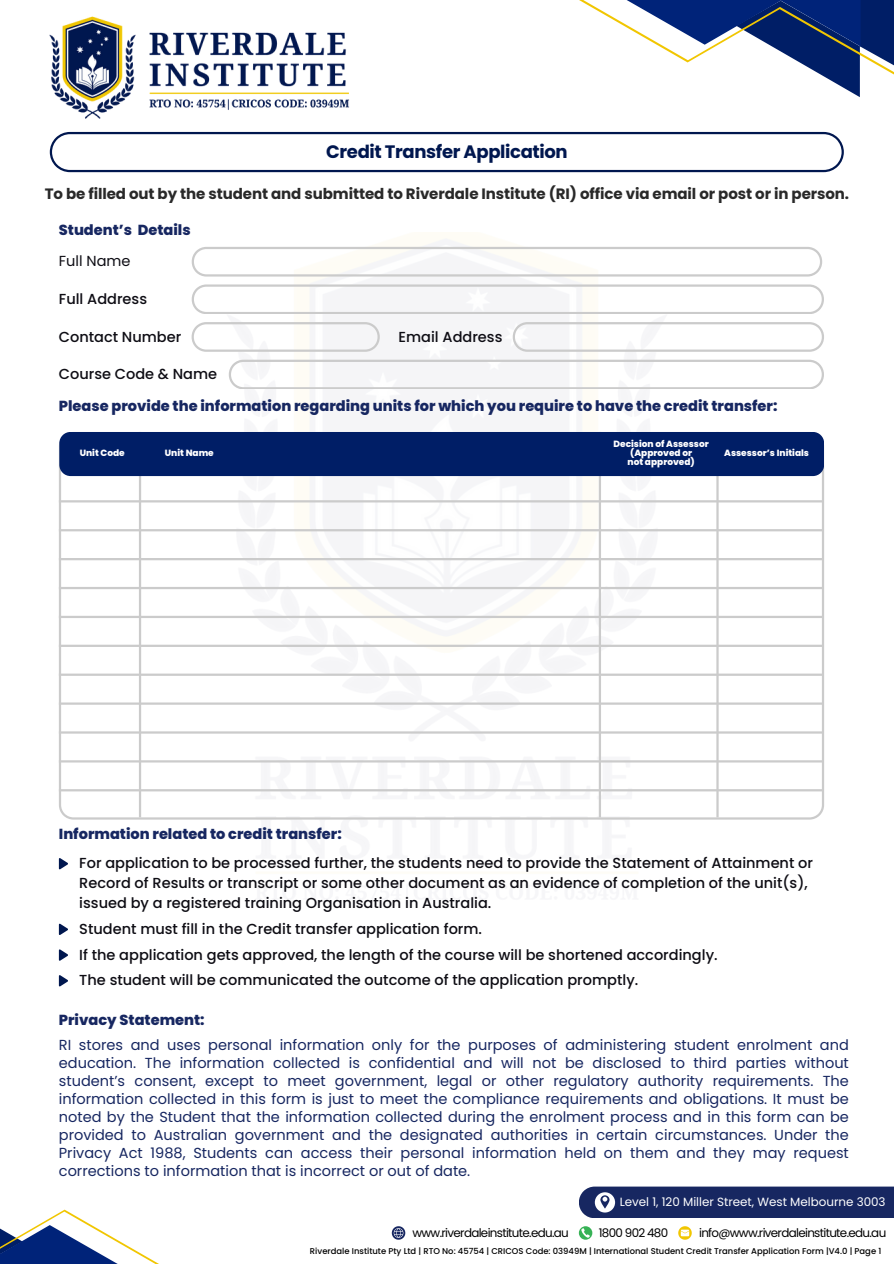
<style>
.page{position:relative;width:894px;height:1264px;background:#fff}
.page>*{position:absolute;margin:0;border:0;box-sizing:border-box;transform-origin:0 0}
.t1{font:700 18px "Poppins";letter-spacing:-.02em;color:#00174f}
.t2{font:700 15px "Poppins";letter-spacing:-.005em;color:#292929}
.t3{font:14.55px/18px "Poppins";color:#172761;text-align:justify}
.t4{font:500 14.55px/20px "Poppins";color:#0e0d14}
.t5{font:800 14.55px "Poppins";color:#172761}
.t6{font:14.55px "Poppins";color:#0e0d14}
.t7{font:11.85px "Poppins";letter-spacing:-.055em;color:#000}
.t8{font:11.85px "Poppins";color:#fff}
.t9{font:800 9px "Poppins";color:#fff}
.t10{font:500 8.4px "Poppins";color:#000}
</style>
<div class="page">
<svg style="left:579px;top:0;width:314px;height:97px"></svg>
<svg style="left:192px;top:247px;width:629px;height:29px"></svg>
<svg style="left:192px;top:284px;width:631px;height:30px"></svg>
<svg style="left:229px;top:360px;width:594px;height:29px"></svg>
<svg style="left:59px;top:432px;width:764px;height:387px"></svg>
<svg style="left:50px;top:132px;width:793px;height:40px"></svg>
<svg style="left:59px;top:858px;width:9px;height:11px"></svg>
<svg style="left:59px;top:923px;width:9px;height:11px"></svg>
<svg style="left:59px;top:949px;width:9px;height:11px"></svg>
<svg style="left:59px;top:975px;width:9px;height:11px"></svg>
<img style="left:49px;top:16px;width:300px;height:103px">
<svg style="left:579px;top:1186px;width:314px;height:32px;background:#233369"></svg>
<svg style="left:678px;top:1226px;width:13px;height:13px"></svg>
<svg style="left:578px;top:1226px;width:14px;height:13px"></svg>
<svg style="left:391px;top:1226px;width:14px;height:13px"></svg>
<svg style="left:0;top:1209px;width:157px;height:54px"></svg>
<hr style="left:59px;top:500px;width:763px;height:2px;background:#cbcbcb">
<hr style="left:59px;top:529px;width:763px;height:2px;background:#cbcbcb">
<hr style="left:139px;top:432px;width:2px;height:385px;background:#cbcbcb">
<hr style="left:598px;top:432px;width:3px;height:385px;background:#cbcbcb">
<hr style="left:716px;top:432px;width:2px;height:385px;background:#cbcbcb">
<div style="left:59px;top:432px;width:764px;height:44px;background:#001e66;border-radius:11px"></div>
<svg style="left:512px;top:322px;width:311px;height:29px"></svg>
<svg style="left:191px;top:322px;width:188px;height:29px"></svg>
<hr style="left:59px;top:558px;width:763px;height:2px;background:#cbcbcb">
<hr style="left:59px;top:587px;width:763px;height:2px;background:#cbcbcb">
<hr style="left:59px;top:616px;width:763px;height:2px;background:#cbcbcb">
<hr style="left:59px;top:644px;width:763px;height:3px;background:#cbcbcb">
<hr style="left:59px;top:673px;width:763px;height:3px;background:#cbcbcb">
<hr style="left:59px;top:702px;width:763px;height:2px;background:#cbcbcb">
<hr style="left:59px;top:731px;width:763px;height:2px;background:#cbcbcb">
<hr style="left:59px;top:760px;width:763px;height:2px;background:#cbcbcb">
<hr style="left:59px;top:789px;width:763px;height:2px;background:#cbcbcb">
<p class="t1" style="left:326px;top:139px;width:243px">Credit Transfer Application</p>
<h2 class="t2" style="left:45px;top:183px;width:805px">To be filled out by the student and submitted to Riverdale Institute (RI) office via email or post or in person.</h2>
<p class="t5" style="left:59px;top:219px;width:133px">Student’s Details</p>
<h2 class="t6" style="left:59px;top:251px;width:73px">Full Name</h2>
<h2 class="t4" style="left:59px;top:289px;width:90px">Full Address</h2>
<p class="t4" style="left:59px;top:326px;width:124px">Contact Number</p>
<h2 class="t4" style="left:398px;top:326px;width:105px">Email Address</h2>
<h2 class="t4" style="left:59px;top:364px;width:160px">Course Code &amp; Name</h2>
<p class="t5" style="left:59px;top:396px;width:720px">Please provide the information regarding units for which you require to have the credit transfer:</p>
<p class="t9" style="left:80px;top:447px;width:47px">Unit Code</p>
<h2 class="t9" style="left:165px;top:447px;width:51px">Unit Name</h2>
<h2 class="t9" style="left:613px;top:438px;width:97px">Decision of Assessor</h2>
<p class="t9" style="left:630px;top:447px;width:63px">(Approved or</p>
<h2 class="t9" style="left:627px;top:456px;width:69px">not approved)</h2>
<p class="t9" style="left:724px;top:447px;width:86px">Assessor’s Initials</p>
<p class="t5" style="left:59px;top:824px;width:284px">Information related to credit transfer:</p>
<p class="t4" style="left:79px;top:853px;width:735px">For application to be processed further, the students need to provide the Statement of Attainment or<br>Record of Results or transcript or some other document as an evidence of completion of the unit(s), issued by a registered training Organisation in Australia.</p>
<p class="t4" style="left:79px;top:918px;width:404px">Student must fill in the Credit transfer application form.</p>
<p class="t4" style="left:79px;top:944px;width:639px">If the application gets approved, the length of the course will be shortened accordingly.</p>
<p class="t4" style="left:79px;top:970px;width:560px">The student will be communicated the outcome of the application promptly.</p>
<p class="t5" style="left:59px;top:1009px;width:147px">Privacy Statement:</p>
<p class="t3" style="left:59px;top:1035px;width:791px">RI stores and uses personal information only for the purposes of administering student enrolment and education. The information collected is confidential and will not be disclosed to third parties without student’s consent, except to meet government, legal or other regulatory authority requirements. The information collected in this form is just to meet the compliance requirements and obligations. It must be noted by the Student that the information collected during the enrolment process and in this form can be provided to Australian government and the designated authorities in certain circumstances. Under the Privacy Act 1988, Students can access their personal information held on them and they may request corrections to information that is incorrect or out of date.</p>
<h2 class="t8" style="left:619px;top:1193px;width:267px">Level 1, 120 Miller Street, West Melbourne 3003</h2>
<h3 class="t7" style="left:412px;top:1224px;width:158px">www.riverdaleinstitute.edu.au</h3>
<h2 class="t7" style="left:598px;top:1224px;width:71px">1800 902 480</h2>
<p class="t7" style="left:699px;top:1224px;width:189px">info@www.riverdaleinstitute.edu.au</p>
<p class="t10" style="left:310px;top:1244px;width:572px">Riverdale Institute Pty Ltd | RTO No: 45754 | CRICOS Code: 03949M | International Student Credit Transfer Application Form |V4.0 | Page 1</p>
</div>
